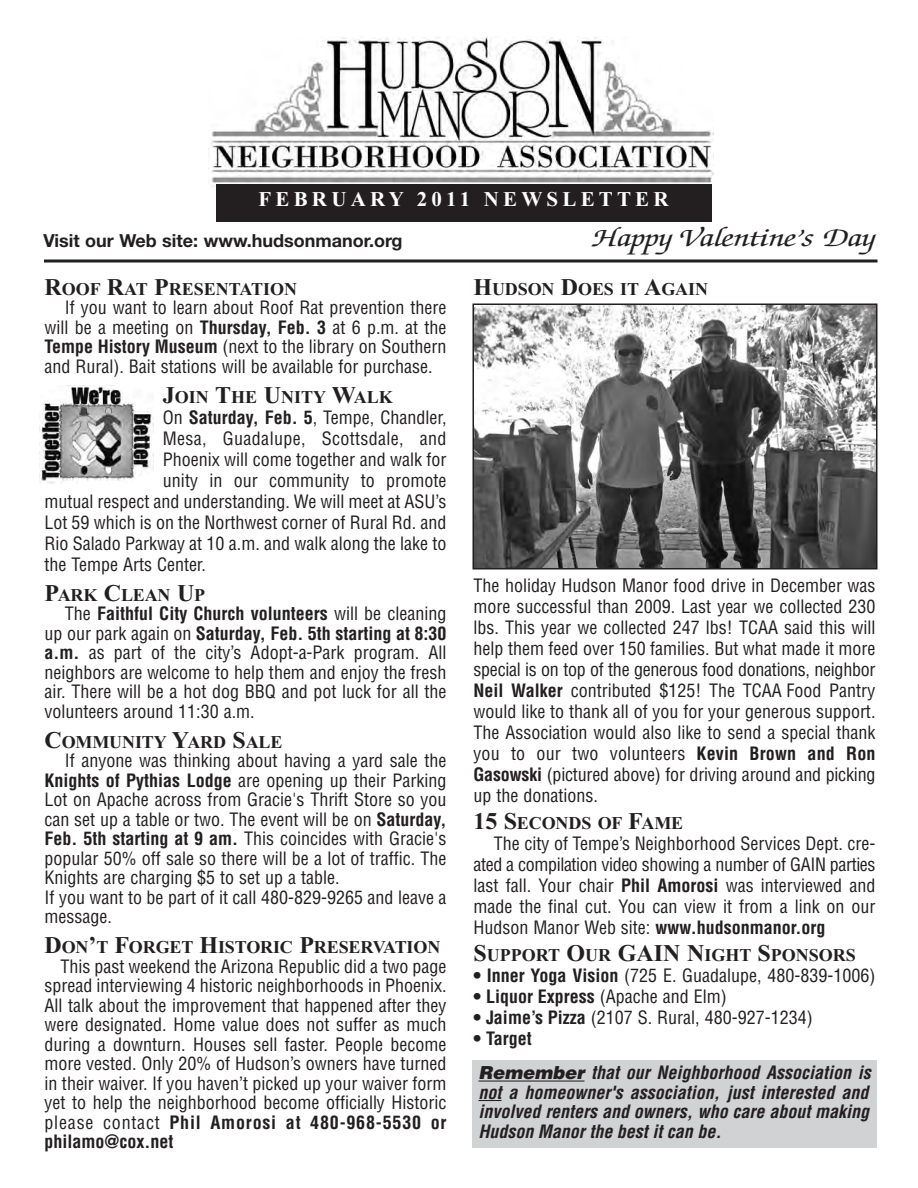
<style>
.page{position:relative;width:918px;height:1188px;background:#fff}
.page>*{position:absolute;margin:0;border:0;box-sizing:border-box;transform-origin:0 0}
.t1{font:italic 27px "Zapf Chancery";color:#231f20;scale:1.3 1}
.t2{font:700 21px "Times New Roman";letter-spacing:.2em;color:#fff}
.t3{font:condensed 18px/19.5px "Helvetica";color:#231f20;text-align:justify}
.t4{font:italic 700 condensed 18px/19.5px "Helvetica";color:#231f20}
.t5{font:700 18px "Times New Roman";letter-spacing:-.005em;color:#231f20}
.t6{font:700 18px "Helvetica Neue";color:#231f20}
.t7{font:700 condensed 18px "Helvetica";color:#231f20}
.t8{font:condensed 18px "Helvetica";letter-spacing:.02em;color:#231f20}
.s1{font-size:24px}
.s2{font-weight:700}
.s3{font-weight:400}
.s4{font-weight:900;font-stretch:normal}
</style>
<div class="page">
<img style="left:208px;top:36px;width:506px;height:151px">
<div style="left:216px;top:185px;width:495px;height:37px;background:#231f20"></div>
<hr style="left:44px;top:260px;width:834px;height:2px;background:#231f20">
<div style="left:472px;top:1060px;width:406px;height:88px;background:#d1d2d4"></div>
<hr style="left:478px;top:1081px;width:107px;height:1px;background:#231f20">
<svg style="left:478px;top:1100px;width:24px;height:1px"></svg>
<img style="left:475px;top:306px;width:400px;height:260px">
<div style="left:472px;top:303px;width:406px;height:266px;border:2px solid #231f20"></div>
<img style="left:40px;top:386px;width:113px;height:98px">
<p class="t2" style="left:259px;top:187px;width:412px">FEBRUARY 2011 NEWSLETTER</p>
<p class="t6" style="left:44px;top:230px;width:361px">Visit our Web site: www.hudsonmanor.org</p>
<h1 class="t1" style="left:593px;top:227px;width:219px">Happy Valentine’s Day</h1>
<p class="t5" style="left:45px;top:278px;width:254px"><span class="s1">R</span>OOF <span class="s1">R</span>AT <span class="s1">P</span>RESENTATION</p>
<p class="t3" style="left:45px;top:298px;width:404px;text-indent:20px">If you want to learn about Roof Rat prevention there will be a meeting on <span class="s2">Thursday, Feb. 3</span> at 6 p.m. at the <span class="s2">Tempe History Museum</span> (next to the library on Southern and Rural). Bait stations will be available for purchase.</p>
<p class="t5" style="left:163px;top:386px;width:231px"><span class="s1">J</span>OIN <span class="s1">T</span>HE <span class="s1">U</span>NITY <span class="s1">W</span>ALK</p>
<p class="t3" style="left:163px;top:408px;width:285px">On <span class="s2">Saturday, Feb. 5</span>, Tempe, Chandler,</p>
<p class="t8" style="left:163px;top:428px;width:285px">Mesa, Guadalupe, Scottsdale, and</p>
<p class="t3" style="left:163px;top:450px;width:285px">Phoenix will come together and walk for</p>
<p class="t3" style="left:163px;top:471px;width:285px">unity in our community to promote</p>
<p class="t3" style="left:45px;top:492px;width:404px">mutual respect and understanding. We will meet at ASU’s</p>
<p class="t3" style="left:45px;top:513px;width:404px">Lot 59 which is on the Northwest corner of Rural Rd. and</p>
<p class="t3" style="left:45px;top:534px;width:404px">Rio Salado Parkway at 10 a.m. and walk along the lake to</p>
<p class="t3" style="left:45px;top:555px;width:163px">the Tempe Arts Center.</p>
<p class="t5" style="left:45px;top:584px;width:162px"><span class="s1">P</span>ARK <span class="s1">C</span>LEAN <span class="s1">U</span>P</p>
<p class="t3" style="left:44px;top:604px;width:404px;text-indent:20px">The <span class="s2">Faithful City Church volunteers</span> will be cleaning up our park again on <span class="s2">Saturday, Feb. 5th starting at 8:30 a.m.</span> as part of the city’s Adopt-a-Park program. All neighbors are welcome to help them and enjoy the fresh air. There will be a hot dog BBQ and pot luck for all the volunteers around 11:30 a.m.</p>
<p class="t5" style="left:45px;top:731px;width:240px"><span class="s1">C</span>OMMUNITY <span class="s1">Y</span>ARD <span class="s1">S</span>ALE</p>
<p class="t3" style="left:45px;top:751px;width:404px;text-align:left;text-indent:20px">If anyone was thinking about having a yard sale the <span class="s2">Knights of Pythias Lodge</span> are opening up their Parking Lot on Apache across from Gracie's Thrift Store so you can set up a table or two. The event will be on <span class="s2">Saturday, Feb. 5th starting at 9 am.</span> This coincides with Gracie's popular 50% off sale so there will be a lot of traffic. The Knights are charging $5 to set up a table.<br>If you want to be part of it call 480-829-9265 and leave a message.</p>
<p class="t5" style="left:45px;top:937px;width:397px"><span class="s1">D</span>ON<span class="s1">’</span>T <span class="s1">F</span>ORGET <span class="s1">H</span>ISTORIC <span class="s1">P</span>RESERVATION</p>
<p class="t3" style="left:44px;top:957px;width:404px;text-indent:16px">This past weekend the Arizona Republic did a two page spread interviewing 4 historic neighborhoods in Phoenix.<br>All talk about the improvement that happened after they were designated. Home value does not suffer as much during a downturn. Houses sell faster. People become more vested. Only 20% of Hudson’s owners have turned in their waiver. If you haven’t picked up your waiver form yet to help the neighborhood become officially Historic please contact <span class="s2">Phil Amorosi at 480-968-5530 or philamo@cox.net</span></p>
<p class="t5" style="left:474px;top:278px;width:236px"><span class="s1">H</span>UDSON <span class="s1">D</span>OES IT <span class="s1">A</span>GAIN</p>
<p class="t3" style="left:473px;top:575px;width:404px;line-height:21px">The holiday Hudson Manor food drive in December was more successful than 2009. Last year we collected 230 lbs. This year we collected 247 lbs! TCAA said this will help them feed over 150 families. But what made it more special is on top of the generous food donations, neighbor <span class="s2">Neil Walker</span> contributed $125! The TCAA Food Pantry would like to thank all of you for your generous support.<br>The Association would also like to send a special thank you to our two volunteers <span class="s2">Kevin Brown and Ron Gasowski</span> (pictured above) for driving around and picking up the donations.</p>
<p class="t5" style="left:474px;top:812px;width:211px"><span class="s1">15 S</span>ECONDS OF <span class="s1">F</span>AME</p>
<p class="t3" style="left:473px;top:833px;width:404px;line-height:21px;text-indent:20px">The city of Tempe’s Neighborhood Services Dept. cre&shy;ated a compilation video showing a number of GAIN parties last fall. Your chair <span class="s2">Phil Amorosi</span> was interviewed and made the final cut. You can view it from a link on our Hudson Manor Web site: <span class="s2">www.hudsonmanor.org</span></p>
<p class="t5" style="left:474px;top:944px;width:384px"><span class="s1">S</span>UPPORT <span class="s1">O</span>UR <span class="s1">GAIN N</span>IGHT <span class="s1">S</span>PONSORS</p>
<p class="t3" style="left:474px;top:966px;width:404px"><span class="s2">• Inner Yoga Vision</span> (725 E. Guadalupe, 480-839-1006)</p>
<p class="t7" style="left:474px;top:986px;width:255px">• Liquor Express <span class="s3">(Apache and Elm)</span></p>
<p class="t3" style="left:474px;top:1008px;width:341px"><span class="s2">• Jaime’s Pizza</span> (2107 S. Rural, 480-927-1234)</p>
<p class="t7" style="left:474px;top:1028px;width:60px">• Target</p>
<p class="t4" style="left:478px;top:1063px;width:394px"><span class="s4">Remember</span> that our Neighborhood Association is not a homeowner's association, just interested and involved renters and owners, who care about making Hudson Manor the best it can be.</p>
</div>
